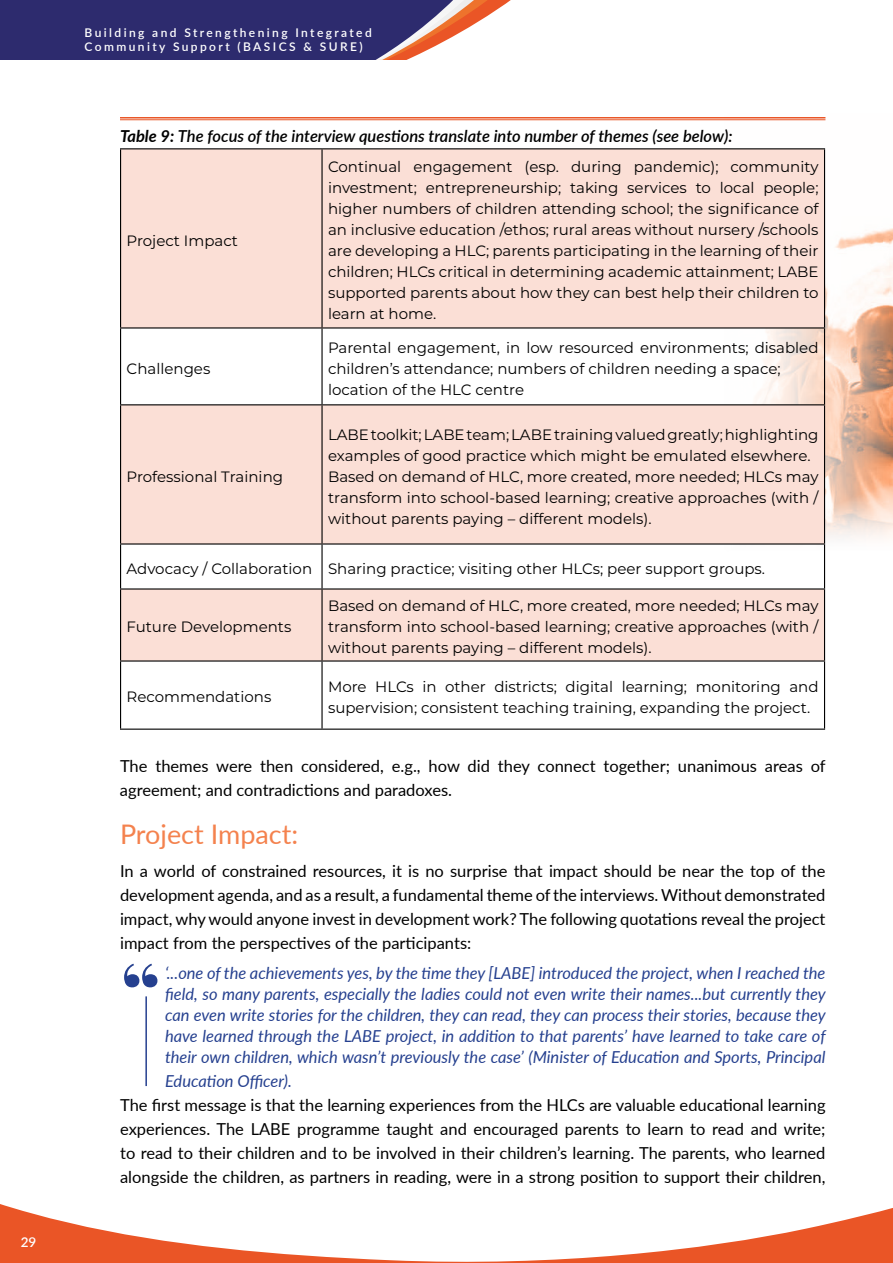
<style>
.page{position:relative;width:893px;height:1263px;background:#fff}
.page>*{position:absolute;margin:0;border:0;box-sizing:border-box;transform-origin:0 0}
.t1{font:27px "Lato";color:#f4824e}
.t2{font:16.5px/24px "Lato";color:#000;text-align:justify}
.t3{font:italic 16.5px/21px "Lato";color:#25408f;text-align:justify}
.t4{font:italic 600 16.5px "Lato";color:#000}
.t5{font:15px/21px "Montserrat";color:#000}
.t6{font:600 13.5px "Lato";color:#fff}
.t7{font:600 12px/14.4px "Lato";letter-spacing:.2em;color:#fff}
.s1{font-weight:700}
</style>
<div class="page">
<svg style="left:0;top:0;width:511px;height:60px;background:#50467a"></svg>
<svg style="left:0;top:1204px;width:893px;height:59px"></svg>
<img style="left:711px;top:117px;width:182px;height:440px">
<hr style="left:120px;top:117px;width:705px;height:2px;background:#e95526">
<hr style="left:120px;top:119px;width:705px;height:1px;background:#e95526">
<svg style="left:121px;top:149px;width:703px;height:511px;fill:#fbdfd6"></svg>
<hr style="left:120px;top:148px;width:202px;height:1px;background:#000">
<hr style="left:120px;top:149px;width:1px;height:178px;background:#000">
<hr style="left:322px;top:148px;width:503px;height:1px;background:#000">
<hr style="left:321px;top:149px;width:2px;height:178px;background:#000">
<hr style="left:824px;top:149px;width:1px;height:178px;background:#000">
<hr style="left:120px;top:327px;width:202px;height:1px;background:#000">
<hr style="left:120px;top:329px;width:1px;height:75px;background:#000">
<hr style="left:322px;top:327px;width:503px;height:1px;background:#000">
<hr style="left:321px;top:329px;width:2px;height:75px;background:#000">
<hr style="left:824px;top:329px;width:1px;height:75px;background:#000">
<hr style="left:120px;top:404px;width:202px;height:1px;background:#000">
<hr style="left:120px;top:405px;width:1px;height:138px;background:#000">
<hr style="left:322px;top:404px;width:503px;height:1px;background:#000">
<hr style="left:321px;top:405px;width:2px;height:138px;background:#000">
<hr style="left:824px;top:405px;width:1px;height:138px;background:#000">
<hr style="left:120px;top:543px;width:202px;height:1px;background:#000">
<hr style="left:120px;top:544px;width:1px;height:44px;background:#000">
<hr style="left:322px;top:543px;width:503px;height:1px;background:#000">
<hr style="left:321px;top:544px;width:2px;height:44px;background:#000">
<hr style="left:824px;top:544px;width:1px;height:44px;background:#000">
<hr style="left:120px;top:588px;width:202px;height:1px;background:#000">
<hr style="left:120px;top:589px;width:1px;height:71px;background:#000">
<hr style="left:322px;top:588px;width:503px;height:1px;background:#000">
<hr style="left:321px;top:589px;width:2px;height:71px;background:#000">
<hr style="left:824px;top:589px;width:1px;height:71px;background:#000">
<hr style="left:120px;top:660px;width:202px;height:1px;background:#000">
<hr style="left:120px;top:661px;width:1px;height:67px;background:#000">
<hr style="left:322px;top:660px;width:503px;height:1px;background:#000">
<hr style="left:321px;top:661px;width:2px;height:67px;background:#000">
<hr style="left:824px;top:661px;width:1px;height:67px;background:#000">
<hr style="left:120px;top:728px;width:202px;height:2px;background:#000">
<hr style="left:322px;top:728px;width:503px;height:2px;background:#000">
<hr style="left:145px;top:996px;width:2px;height:90px;background:#25408f">
<svg style="left:124px;top:964px;width:33px;height:23px"></svg>
<p class="t6" style="left:21px;top:1232px;width:17px">29</p>
<p class="t7" style="left:85px;top:25px;width:289px">Building and Strengthening Integrated<br>Community Support (BASICS &amp; SURE)</p>
<p class="t4" style="left:120px;top:124px;width:614px"><span class="s1">Table 9:</span> The focus of the interview questions translate into number of themes (see below):</p>
<p class="t5" style="left:127px;top:229px;width:113px">Project Impact</p>
<p class="t5" style="left:127px;top:357px;width:85px">Challenges</p>
<p class="t5" style="left:328px;top:156px;width:492px;text-align:justify">Continual engagement (esp. during pandemic); community investment; entrepreneurship; taking services to local people; higher numbers of children attending school; the significance of an inclusive education /ethos; rural areas without nursery /schools are developing a HLC; parents participating in the learning of their children; HLCs critical in determining academic attainment; LABE supported parents about how they can best help their children to learn at home.</p>
<p class="t5" style="left:328px;top:336px;width:492px">Parental engagement, in low resourced environments; disabled children’s attendance; numbers of children needing a space; location of the HLC centre</p>
<p class="t5" style="left:328px;top:423px;width:492px">LABE toolkit; LABE team; LABE training valued greatly; highlighting examples of good practice which might be emulated elsewhere.<br>Based on demand of HLC, more created, more needed; HLCs may transform into school-based learning; creative approaches (with / without parents paying – different models).</p>
<p class="t5" style="left:127px;top:557px;width:640px">Advocacy / Collaboration Sharing practice; visiting other HLCs; peer support groups.</p>
<p class="t5" style="left:127px;top:465px;width:158px">Professional Training</p>
<p class="t5" style="left:127px;top:616px;width:166px">Future Developments</p>
<p class="t5" style="left:328px;top:595px;width:492px;text-align:justify">Based on demand of HLC, more created, more needed; HLCs may transform into school-based learning; creative approaches (with / without parents paying – different models).</p>
<p class="t5" style="left:127px;top:686px;width:146px">Recommendations</p>
<p class="t5" style="left:328px;top:675px;width:492px">More HLCs in other districts; digital learning; monitoring and supervision; consistent teaching training, expanding the project.</p>
<p class="t2" style="left:120px;top:753px;width:707px">The themes were then considered, e.g., how did they connect together; unanimous areas of agreement; and contradictions and paradoxes.</p>
<h1 class="t1" style="left:120px;top:814px;width:180px">Project Impact:</h1>
<p class="t2" style="left:120px;top:858px;width:707px">In a world of constrained resources, it is no surprise that impact should be near the top of the development agenda, and as a result, a fundamental theme ofthe interviews. Without demonstrated impact, why would anyone invest in development work? The following quotations reveal the project impact from the perspectives of the participants:</p>
<p class="t3" style="left:165px;top:961px;width:662px">‘...one of the achievements yes, by the time they [LABE] introduced the project, when I reached the field, so many parents, especially the ladies could not even write their names...but currently they can even write stories for the children, they can read, they can process their stories, because they have learned through the LABE project, in addition to that parents’ have learned to take care of their own children, which wasn’t previously the case’ (Minister of Education and Sports, Principal</p>
<p class="t3" style="left:165px;top:1069px;width:128px">Education Officer).</p>
<p class="t2" style="left:120px;top:1092px;width:707px">The first message is that the learning experiences from the HLCs are valuable educational learning experiences. The LABE programme taught and encouraged parents to learn to read and write; to read to their children and to be involved in their children’s learning. The parents, who learned alongside the children, as partners in reading, were in a strong position to support their children,</p>
</div>
